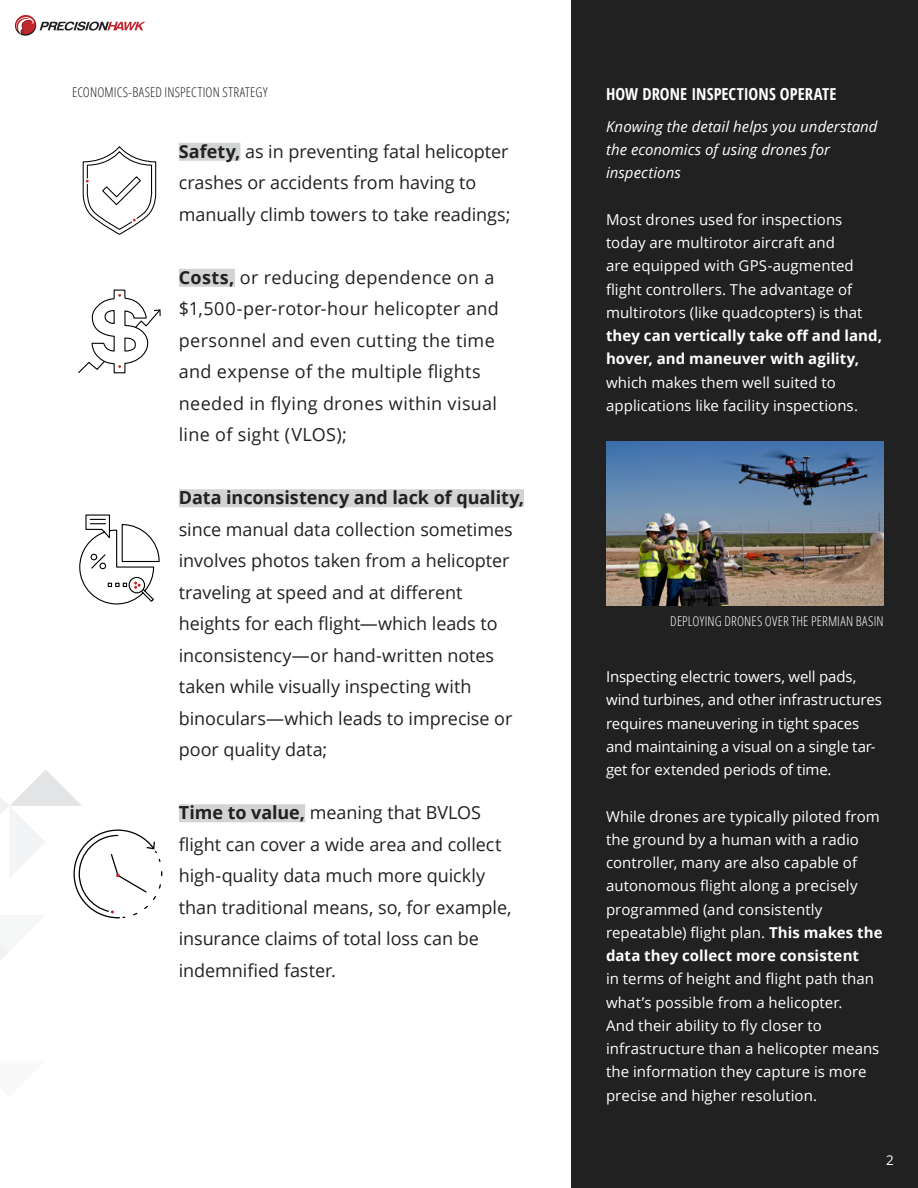
<style>
.page{position:relative;width:918px;height:1188px;background:#fff}
.page>*{position:absolute;margin:0;border:0;box-sizing:border-box;transform-origin:0 0}
.t1{font:18px/31.5px "Open Sans";letter-spacing:-.005em;color:#212121}
.t2{font:18px/31.5px "Open Sans";letter-spacing:.015em;color:#212121}
.t3{font:700 18px "Open Sans";letter-spacing:-.005em;color:#212121}
.t4{font:700 16.5px "Open Sans Condensed";letter-spacing:.005em;color:#fff}
.t5{font:15px/23.2px "Open Sans";letter-spacing:.005em;color:#fff}
.t6{font:italic 15px/23.2px "Open Sans";letter-spacing:.005em;color:#fff}
.t7{font:700 15px/23.2px "Open Sans";letter-spacing:.005em;color:#fff}
.t8{font:300 13.5px "Open Sans Condensed";letter-spacing:.01em;color:#fff}
.t9{font:300 13.5px "Open Sans Condensed";letter-spacing:.01em;color:#212121}
.t10{font:13.5px "Open Sans";color:#fff}
.s1{font-weight:700}
</style>
<div class="page">
<svg style="left:15px;top:15px;width:130px;height:20px"></svg>
<div style="left:179px;top:143px;width:61px;height:18px;background:#d1d3d4"></div>
<div style="left:179px;top:269px;width:56px;height:18px;background:#d1d3d4"></div>
<div style="left:179px;top:489px;width:345px;height:18px;background:#d1d3d4"></div>
<div style="left:179px;top:804px;width:126px;height:18px;background:#d1d3d4"></div>
<div style="left:572px;top:0;width:346px;height:1188px;background:#212121"></div>
<img style="left:606px;top:441px;width:278px;height:165px">
<svg style="left:82px;top:146px;width:75px;height:89px"></svg>
<svg style="left:78px;top:289px;width:83px;height:85px"></svg>
<svg style="left:0;top:770px;width:163px;height:190px"></svg>
<svg style="left:79px;top:514px;width:81px;height:91px"></svg>
<p class="t9" style="left:72px;top:83px;width:197px">ECONOMICS-BASED INSPECTION STRATEGY</p>
<p class="t1" style="left:179px;top:135px;width:333px"><span class="s1">Safety,</span> as in preventing fatal helicopter crashes or accidents from having to manually climb towers to take readings;</p>
<p class="t2" style="left:179px;top:261px;width:321px"><span class="s1">Costs,</span> or reducing dependence on a $1,500-per-rotor-hour helicopter and personnel and even cutting the time and expense of the multiple flights needed in flying drones within visual line of sight (VLOS);</p>
<p class="t3" style="left:179px;top:485px;width:347px">Data inconsistency and lack of quality,</p>
<p class="t1" style="left:179px;top:513px;width:335px">since manual data collection sometimes involves photos taken from a helicopter traveling at speed and at different heights for each flight—which leads to inconsistency—or hand-written notes taken while visually inspecting with binoculars—which leads to imprecise or poor quality data;</p>
<p class="t1" style="left:179px;top:797px;width:334px"><span class="s1">Time to value,</span> meaning that BVLOS flight can cover a wide area and collect high-quality data much more quickly than traditional means, so, for example, insurance claims of total loss can be indemnified faster.</p>
<p class="t4" style="left:606px;top:82px;width:232px">HOW DRONE INSPECTIONS OPERATE</p>
<p class="t6" style="left:606px;top:114px;width:273px">Knowing the detail helps you understand the economics of using drones for inspections</p>
<p class="t5" style="left:606px;top:207px;width:258px">Most drones used for inspections today are multirotor aircraft and<br>are equipped with GPS-augmented flight controllers. The advantage of multirotors (like quadcopters) is that</p>
<p class="t7" style="left:606px;top:324px;width:278px">they can vertically take off and land, hover, and maneuver with agility,</p>
<p class="t5" style="left:606px;top:370px;width:254px">which makes them well suited to applications like facility inspections.</p>
<p class="t8" style="left:670px;top:611px;width:215px">DEPLOYING DRONES OVER THE PERMIAN BASIN</p>
<p class="t5" style="left:606px;top:665px;width:277px">Inspecting electric towers, well pads, wind turbines, and other infrastructures requires maneuvering in tight spaces and maintaining a visual on a single tar&shy;get for extended periods of time.</p>
<p class="t5" style="left:606px;top:804px;width:278px">While drones are typically piloted from the ground by a human with a radio controller, many are also capable of autonomous flight along a precisely programmed (and consistently repeatable) flight plan. <span class="s1">This makes the data they collect more consistent</span></p>
<p class="t5" style="left:606px;top:967px;width:275px">in terms of height and flight path than what’s possible from a helicopter.<br>And their ability to fly closer to infrastructure than a helicopter means the information they capture is more precise and higher resolution.</p>
<p class="t10" style="left:886px;top:1151px;width:9px">2</p>
</div>
